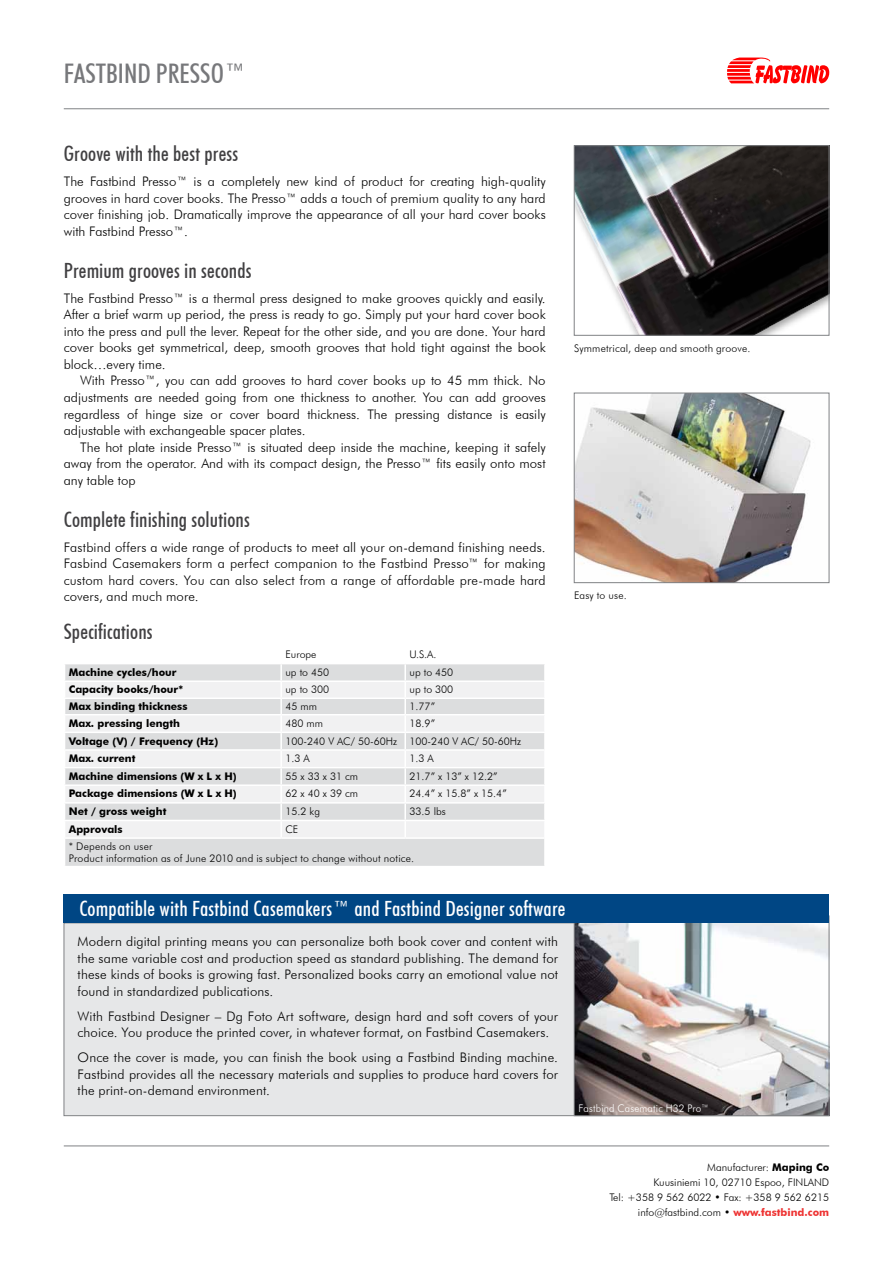
<style>
.page{position:relative;width:893px;height:1263px;background:#fff}
.page>*{position:absolute;margin:0;border:0;box-sizing:border-box;transform-origin:0 0}
.t1{font:500 condensed 27px "Futura BT";color:#77787b}
.t2{font:500 condensed 21px "Futura BT";letter-spacing:.005em;color:#414042}
.t3{font:500 condensed 21px "Futura BT";letter-spacing:.01em;color:#fff}
.t4{font:300 13.2px/16.5px "Futura BT";letter-spacing:.005em;color:#000;text-align:justify}
.t5{font:300 10.5px/15px "Futura BT";color:#000;text-align:right}
.t6{font:700 10.5px "Futura BT";color:#000}
.t7{font:300 10.5px/12px "Futura BT";letter-spacing:.02em;color:#000}
.t8{font:300 10.5px "Futura BT";letter-spacing:.02em;color:#fff;scale:.95 1}
.s1{font-weight:700}
.s2{font-weight:700;color:#ee3433}
</style>
<div class="page">
<hr style="left:64px;top:109px;width:765px;height:1px;background:#808285">
<img style="left:576px;top:395px;width:235px;height:186px">
<div style="left:574px;top:393px;width:255px;height:190px;border:1px solid #808285"></div>
<img style="left:576px;top:148px;width:251px;height:185px">
<div style="left:574px;top:146px;width:255px;height:189px;border:1px solid #808285"></div>
<hr style="left:64px;top:1146px;width:765px;height:1px;background:#808285">
<div style="left:64px;top:923px;width:766px;height:193px;background:#e6e7e8;border:1px solid #808285"></div>
<img style="left:576px;top:923px;width:251px;height:191px">
<div style="left:574px;top:916px;width:255px;height:200px;border:1px solid #808285"></div>
<div style="left:64px;top:895px;width:765px;height:28px;background:#004684"></div>
<div style="left:65px;top:664px;width:479px;height:202px;background:#dcddde"></div>
<svg style="left:65px;top:682px;width:479px;height:155px;fill:#f1f1f2"></svg>
<hr style="left:64px;top:680px;width:217px;height:2px;background:#fff">
<hr style="left:281px;top:680px;width:124px;height:2px;background:#fff">
<hr style="left:405px;top:680px;width:141px;height:2px;background:#fff">
<hr style="left:64px;top:697px;width:217px;height:2px;background:#fff">
<hr style="left:281px;top:697px;width:124px;height:2px;background:#fff">
<hr style="left:405px;top:697px;width:141px;height:2px;background:#fff">
<hr style="left:64px;top:714px;width:217px;height:1px;background:#fff">
<hr style="left:281px;top:714px;width:124px;height:1px;background:#fff">
<hr style="left:405px;top:714px;width:141px;height:1px;background:#fff">
<hr style="left:64px;top:732px;width:217px;height:1px;background:#fff">
<hr style="left:281px;top:732px;width:124px;height:1px;background:#fff">
<hr style="left:405px;top:732px;width:141px;height:1px;background:#fff">
<hr style="left:64px;top:749px;width:217px;height:2px;background:#fff">
<hr style="left:281px;top:749px;width:124px;height:2px;background:#fff">
<hr style="left:405px;top:749px;width:141px;height:2px;background:#fff">
<hr style="left:64px;top:767px;width:217px;height:1px;background:#fff">
<hr style="left:281px;top:767px;width:124px;height:1px;background:#fff">
<hr style="left:405px;top:767px;width:141px;height:1px;background:#fff">
<hr style="left:64px;top:784px;width:217px;height:2px;background:#fff">
<hr style="left:281px;top:784px;width:124px;height:2px;background:#fff">
<hr style="left:405px;top:784px;width:141px;height:2px;background:#fff">
<hr style="left:64px;top:802px;width:217px;height:2px;background:#fff">
<hr style="left:281px;top:802px;width:124px;height:2px;background:#fff">
<hr style="left:405px;top:802px;width:141px;height:2px;background:#fff">
<hr style="left:64px;top:820px;width:217px;height:1px;background:#fff">
<hr style="left:281px;top:820px;width:124px;height:1px;background:#fff">
<svg style="left:280px;top:664px;width:2px;height:173px"></svg>
<hr style="left:405px;top:820px;width:141px;height:1px;background:#fff">
<svg style="left:404px;top:664px;width:2px;height:173px"></svg>
<hr style="left:64px;top:837px;width:217px;height:2px;background:#fff">
<hr style="left:281px;top:837px;width:124px;height:2px;background:#fff">
<hr style="left:405px;top:837px;width:141px;height:2px;background:#fff">
<svg style="left:727px;top:58px;width:102px;height:25px"></svg>
<h1 class="t1" style="left:64px;top:57px;width:184px">Fastbind Presso™</h1>
<h2 class="t2" style="left:64px;top:141px;width:176px">Groove with the best press</h2>
<p class="t4" style="left:64px;top:173px;width:483px">The Fastbind Presso™ is a completely new kind of product for creating high-quality grooves in hard cover books. The Presso™ adds a touch of premium quality to any hard cover finishing job. Dramatically improve the appearance of all your hard cover books with Fastbind Presso™.</p>
<h2 class="t2" style="left:64px;top:258px;width:189px">Premium grooves in seconds</h2>
<p class="t4" style="left:64px;top:290px;width:483px">The Fastbind Presso™ is a thermal press designed to make grooves quickly and easily.<br>After a brief warm up period, the press is ready to go. Simply put your hard cover book into the press and pull the lever. Repeat for the other side, and you are done. Your hard cover books get symmetrical, deep, smooth grooves that hold tight against the book block…every time.</p>
<p class="t4" style="left:64px;top:372px;width:483px;text-indent:16px">With Presso™, you can add grooves to hard cover books up to 45 mm thick. No adjustments are needed going from one thickness to another. You can add grooves regardless of hinge size or cover board thickness. The pressing distance is easily adjustable with exchangeable spacer plates.</p>
<p class="t4" style="left:64px;top:438px;width:483px;text-indent:16px">The hot plate inside Presso™ is situated deep inside the machine, keeping it safely away from the operator. And with its compact design, the Presso™ fits easily onto most any table top</p>
<h2 class="t2" style="left:64px;top:506px;width:188px">Complete finishing solutions</h2>
<p class="t4" style="left:64px;top:539px;width:483px">Fastbind offers a wide range of products to meet all your on-demand finishing needs.<br>Fasbind Casemakers form a perfect companion to the Fastbind Presso™ for making custom hard covers. You can also select from a range of affordable pre-made hard covers, and much more.</p>
<h2 class="t2" style="left:64px;top:619px;width:90px">Specifications</h2>
<p class="t5" style="left:285px;top:647px;width:32px">Europe</p>
<p class="t5" style="left:409px;top:647px;width:29px">U.S.A.</p>
<p class="t6" style="left:69px;top:666px;width:109px">Machine cycles/hour</p>
<p class="t5" style="left:285px;top:664px;width:45px">up to 450</p>
<p class="t5" style="left:409px;top:664px;width:45px">up to 450</p>
<p class="t6" style="left:69px;top:683px;width:116px">Capacity books/hour*</p>
<p class="t5" style="left:285px;top:682px;width:45px">up to 300</p>
<p class="t5" style="left:409px;top:682px;width:45px">up to 300</p>
<p class="t6" style="left:69px;top:700px;width:120px">Max binding thickness</p>
<p class="t5" style="left:285px;top:699px;width:33px">45 mm</p>
<p class="t5" style="left:409px;top:699px;width:27px">1.77”</p>
<p class="t6" style="left:69px;top:717px;width:113px">Max. pressing length</p>
<p class="t5" style="left:285px;top:716px;width:39px">480 mm</p>
<p class="t5" style="left:409px;top:716px;width:27px">18.9”</p>
<p class="t6" style="left:69px;top:734px;width:151px">Voltage (V) / Frequency (Hz)</p>
<p class="t5" style="left:285px;top:733px;width:237px">100-240 V AC/ 50-60Hz 100-240 V AC/ 50-60Hz</p>
<p class="t6" style="left:69px;top:752px;width:68px">Max. current</p>
<p class="t5" style="left:285px;top:751px;width:26px">1.3 A</p>
<p class="t5" style="left:409px;top:751px;width:26px">1.3 A</p>
<p class="t6" style="left:69px;top:770px;width:169px">Machine dimensions (W x L x H)</p>
<p class="t5" style="left:285px;top:768px;width:74px">55 x 33 x 31 cm</p>
<p class="t5" style="left:409px;top:768px;width:90px">21.7” x 13” x 12.2”</p>
<p class="t6" style="left:69px;top:787px;width:169px">Package dimensions (W x L x H)</p>
<p class="t5" style="left:285px;top:786px;width:74px">62 x 40 x 39 cm</p>
<p class="t5" style="left:409px;top:786px;width:99px">24.4” x 15.8” x 15.4”</p>
<p class="t6" style="left:69px;top:805px;width:99px">Net / gross weight</p>
<p class="t5" style="left:285px;top:804px;width:36px">15.2 kg</p>
<p class="t5" style="left:409px;top:804px;width:38px">33.5 lbs</p>
<p class="t6" style="left:69px;top:822px;width:55px">Approvals</p>
<p class="t5" style="left:285px;top:821px;width:14px">CE</p>
<p class="t7" style="left:69px;top:840px;width:347px">* Depends on user<br>Product information as of June 2010 and is subject to change without notice.</p>
<p class="t7" style="left:574px;top:342px;width:178px">Symmetrical, deep and smooth groove.</p>
<p class="t5" style="left:574px;top:587px;width:54px">Easy to use.</p>
<h2 class="t3" style="left:79px;top:896px;width:488px">Compatible with Fastbind Casemakers™ and Fastbind Designer software</h2>
<p class="t4" style="left:78px;top:933px;width:482px">Modern digital printing means you can personalize both book cover and content with the same variable cost and production speed as standard publishing. The demand for these kinds of books is growing fast. Personalized books carry an emotional value not found in standardized publications.</p>
<p class="t4" style="left:78px;top:1008px;width:482px">With Fastbind Designer – Dg Foto Art software, design hard and soft covers of your choice. You produce the printed cover, in whatever format, on Fastbind Casemakers.</p>
<p class="t4" style="left:78px;top:1049px;width:482px">Once the cover is made, you can finish the book using a Fastbind Binding machine.<br>Fastbind provides all the necessary materials and supplies to produce hard covers for the print-on-demand environment.</p>
<p class="t8" style="left:578px;top:1102px;width:139px">Fastbind Casematic H32 Pro™</p>
<p class="t5" style="left:609px;top:1160px;width:221px">Manufacturer: <span class="s1">Maping Co<br></span>Kuusiniemi 10, 02710 Espoo, FINLAND<br>Tel: +358 9 562 6022 • Fax: +358 9 562 6215 info@fastbind.com • <span class="s2">www.fastbind.com</span></p>
</div>
